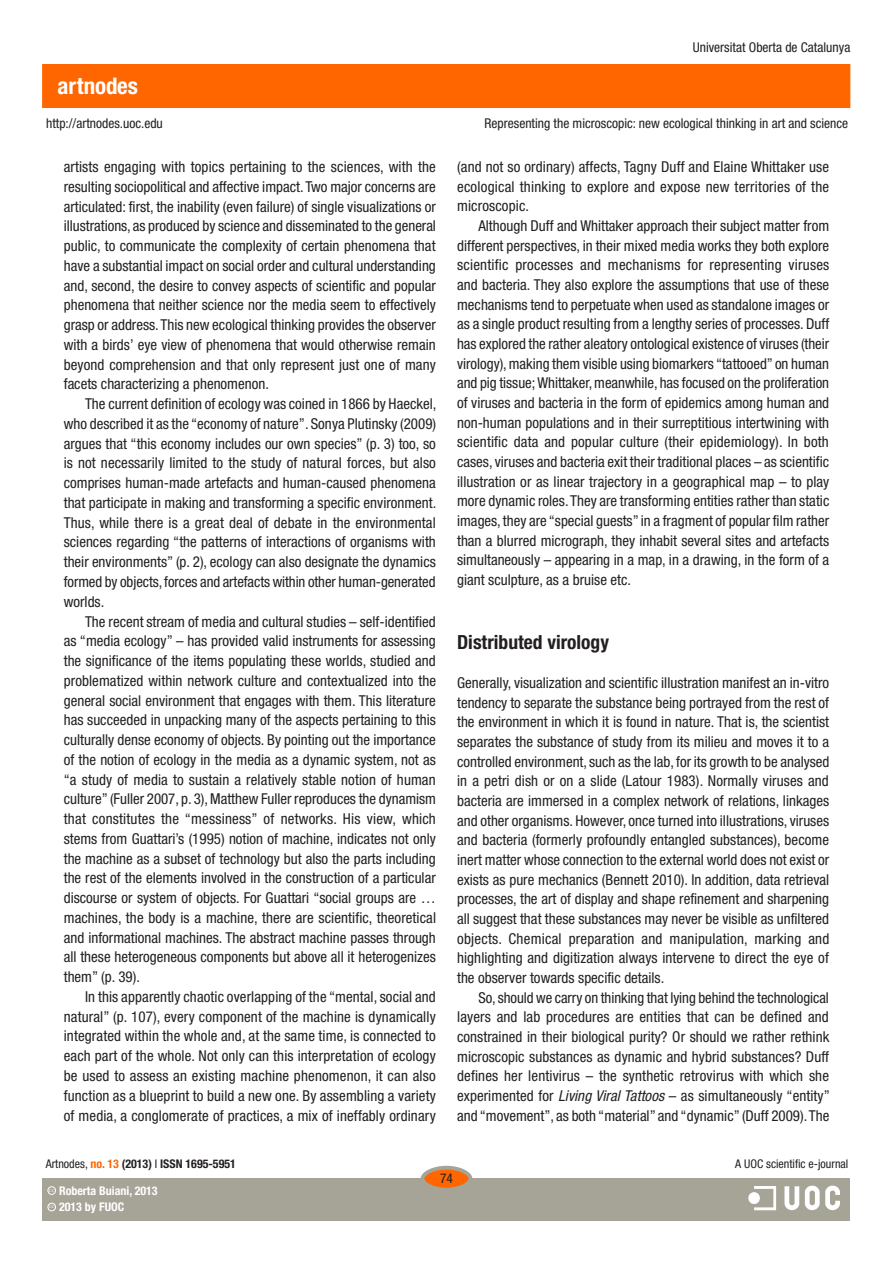
<style>
.page{position:relative;width:893px;height:1263px;background:#fff}
.page>*{position:absolute;margin:0;border:0;box-sizing:border-box;transform-origin:0 0}
.t1{font:700 condensed 22.95px "Helvetica Neue LT Std";color:#fff}
.SUBTITOLS{font:700 condensed 19.5px "Helvetica Neue LT Std";color:#231f20}
.text_general{font:condensed 15px/19.8px "Helvetica Neue LT Std";color:#231f20;text-align:justify}
.text_general_primerp{font:condensed 15px/19.6px "Helvetica Neue LT Std";color:#231f20;text-align:justify}
.t2{font:condensed 13.5px "Helvetica Neue LT Std";color:#231f20}
.t3{font:700 condensed 12px "Helvetica Neue LT Std";color:#231f20}
.t4{font:700 condensed 12px "Helvetica Neue LT Std";color:#fff}
.t5{font:condensed 12px "Helvetica Neue LT Std";color:#231f20}
.t6{font:600 3.9px "Adobe Caslon Pro";color:#fff}
.s1{font-style:italic}
.s2{font-weight:400}
.s3{color:#f60}
</style>
<div class="page">
<div style="left:43px;top:1178px;width:807px;height:42px;background:#a6a397"></div>
<div style="left:43px;top:65px;width:807px;height:42px;background:#f60"></div>
<div style="left:422px;top:1168px;width:48px;height:21px;background:#f60;border-radius:50%"></div>
<div style="left:421px;top:1166px;width:51px;height:25px;border:4px solid #a6a397;border-radius:50%"></div>
<div style="left:48px;top:1186px;width:8px;height:8px;border:1px solid #fff;border-radius:50%"></div>
<img style="left:748px;top:1185px;width:92px;height:26px">
<div style="left:48px;top:1203px;width:8px;height:8px;border:1px solid #fff;border-radius:50%"></div>
<h1 class="t1" style="left:58px;top:72px;width:82px">artnodes</h1>
<p class="t2" style="left:693px;top:40px;width:159px">Universitat Oberta de Catalunya</p>
<p class="t2" style="left:46px;top:115px;width:118px">http://artnodes.uoc.edu</p>
<p class="t2" style="left:485px;top:115px;width:365px">Representing the microscopic: new ecological thinking in art and science</p>
<p class="text_general" style="left:64px;top:157px;width:374px">artists engaging with topics pertaining to the sciences, with the resulting sociopolitical and affective impact. Two major concerns are articulated: first, the inability (even failure) of single visualizations or illustrations, as produced by science and disseminated to the general public, to communicate the complexity of certain phenomena that have a substantial impact on social order and cultural understanding and, second, the desire to convey aspects of scientific and popular phenomena that neither science nor the media seem to effectively grasp or address. This new ecological thinking provides the observer with a birds’ eye view of phenomena that would otherwise remain beyond comprehension and that only represent just one of many facets characterizing a phenomenon.</p>
<p class="text_general" style="left:64px;top:394px;width:374px;text-indent:21px">The current definition of ecology was coined in 1866 by Haeckel, who described it as the “economy of nature”. Sonya Plutinsky (2009) argues that “this economy includes our own species” (p. 3) too, so is not necessarily limited to the study of natural forces, but also comprises human-made artefacts and human-caused phenomena that participate in making and transforming a specific environment.<br>Thus, while there is a great deal of debate in the environmental sciences regarding “the patterns of interactions of organisms with their environments” (p. 2), ecology can also designate the dynamics formed by objects, forces and artefacts within other human-generated worlds.</p>
<p class="text_general" style="left:64px;top:611px;width:374px;text-indent:21px">The recent stream of media and cultural studies – self-identified as “media ecology” – has provided valid instruments for assessing the significance of the items populating these worlds, studied and problematized within network culture and contextualized into the general social environment that engages with them. This literature has succeeded in unpacking many of the aspects pertaining to this culturally dense economy of objects. By pointing out the importance of the notion of ecology in the media as a dynamic system, not as “a study of media to sustain a relatively stable notion of human culture” (Fuller 2007, p. 3), Matthew Fuller reproduces the dynamism that constitutes the “messiness” of networks. His view, which stems from Guattari’s (1995) notion of machine, indicates not only the machine as a subset of technology but also the parts including the rest of the elements involved in the construction of a particular discourse or system of objects. For Guattari “social groups are … machines, the body is a machine, there are scientific, theoretical and informational machines. The abstract machine passes through all these heterogeneous components but above all it heterogenizes them” (p. 39).</p>
<p class="text_general" style="left:64px;top:987px;width:374px;text-indent:21px">In this apparently chaotic overlapping of the “mental, social and natural” (p. 107), every component of the machine is dynamically integrated within the whole and, at the same time, is connected to each part of the whole. Not only can this interpretation of ecology be used to assess an existing machine phenomenon, it can also function as a blueprint to build a new one. By assembling a variety of media, a conglomerate of practices, a mix of ineffably ordinary</p>
<p class="text_general" style="left:457px;top:157px;width:374px">(and not so ordinary) affects, Tagny Duff and Elaine Whittaker use ecological thinking to explore and expose new territories of the microscopic.</p>
<p class="text_general" style="left:457px;top:216px;width:374px;text-indent:21px">Although Duff and Whittaker approach their subject matter from different perspectives, in their mixed media works they both explore scientific processes and mechanisms for representing viruses and bacteria. They also explore the assumptions that use of these mechanisms tend to perpetuate when used as standalone images or as a single product resulting from a lengthy series of processes. Duff has explored the rather aleatory ontological existence of viruses (their virology), making them visible using biomarkers “tattooed” on human and pig tissue; Whittaker, meanwhile, has focused on the proliferation of viruses and bacteria in the form of epidemics among human and non-human populations and in their surreptitious intertwining with scientific data and popular culture (their epidemiology). In both cases, viruses and bacteria exit their traditional places – as scientific illustration or as linear trajectory in a geographical map – to play more dynamic roles. They are transforming entities rather than static images, they are “special guests” in a fragment of popular film rather than a blurred micrograph, they inhabit several sites and artefacts simultaneously – appearing in a map, in a drawing, in the form of a giant sculpture, as a bruise etc.</p>
<p class="SUBTITOLS" style="left:457px;top:630px;width:154px">Distributed virology</p>
<p class="text_general_primerp" style="left:457px;top:673px;width:374px">Generally, visualization and scientific illustration manifest an in-vitro tendency to separate the substance being portrayed from the rest of the environment in which it is found in nature. That is, the scientist separates the substance of study from its milieu and moves it to a controlled environment, such as the lab, for its growth to be analysed in a petri dish or on a slide (Latour 1983). Normally viruses and bacteria are immersed in a complex network of relations, linkages and other organisms. However, once turned into illustrations, viruses and bacteria (formerly profoundly entangled substances), become inert matter whose connection to the external world does not exist or exists as pure mechanics (Bennett 2010). In addition, data retrieval processes, the art of display and shape refinement and sharpening all suggest that these substances may never be visible as unfiltered objects. Chemical preparation and manipulation, marking and highlighting and digitization always intervene to direct the eye of the observer towards specific details.</p>
<p class="text_general" style="left:457px;top:987px;width:374px;text-indent:21px">So, should we carry on thinking that lying behind the technological layers and lab procedures are entities that can be defined and constrained in their biological purity? Or should we rather rethink microscopic substances as dynamic and hybrid substances? Duff defines her lentivirus – the synthetic retrovirus with which she experimented for <span class="s1">Living Viral Tattoos</span> – as simultaneously “entity” and “movement”, as both “material” and “dynamic” (Duff 2009). The</p>
<p class="t3" style="left:46px;top:1157px;width:192px"><span class="s2">Artnodes,</span> <span class="s3">no. 13</span> (2013) <span class="s2">I</span> ISSN 1695-5951</p>
<p class="t5" style="left:735px;top:1157px;width:115px">A UOC scientific e-journal</p>
<p class="t6" style="left:49px;top:1188px;width:7px">CC</p>
<p class="t4" style="left:59px;top:1183px;width:100px">Roberta Buiani, 2013</p>
<p class="t6" style="left:49px;top:1205px;width:7px">CC</p>
<p class="t4" style="left:59px;top:1200px;width:67px">2013 by FUOC</p>
<p class="t2" style="left:440px;top:1171px;width:14px">74</p>
</div>
